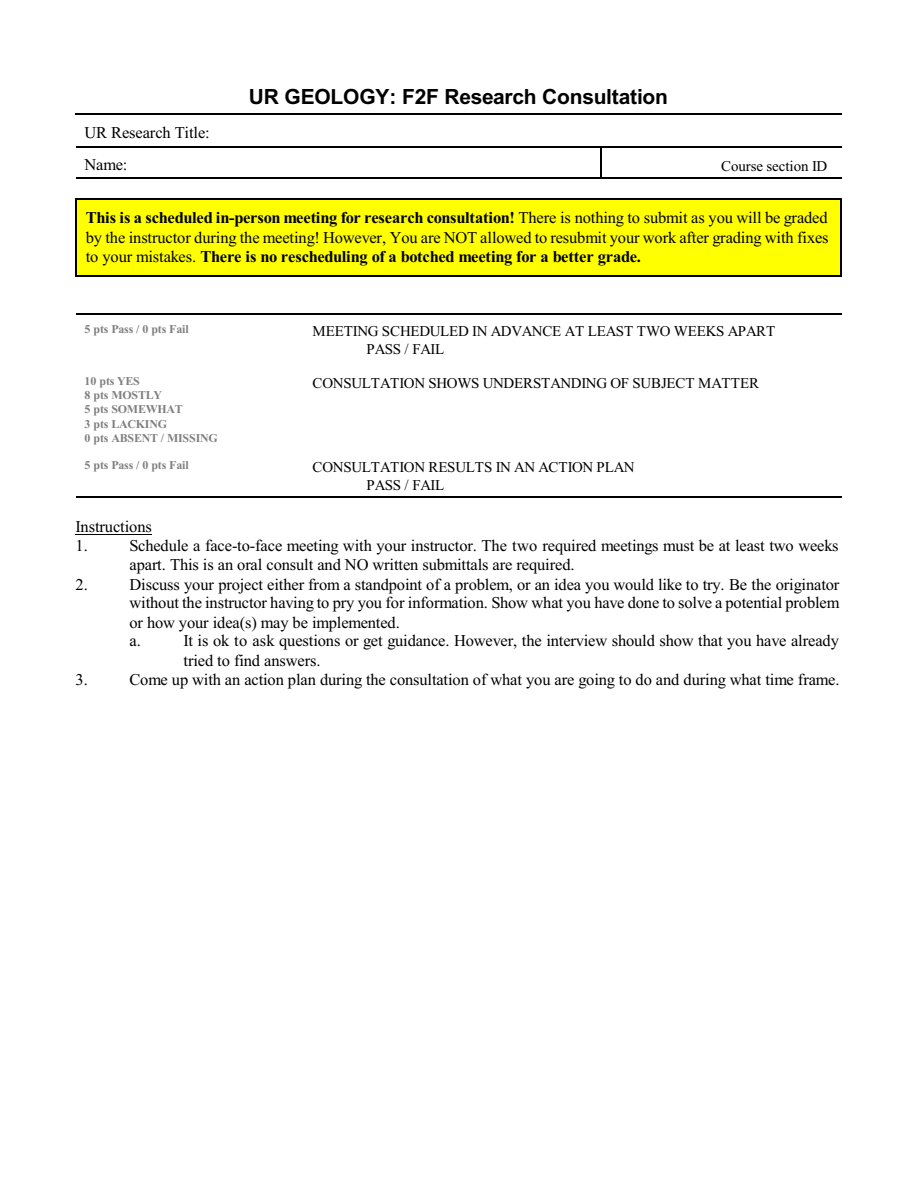
<style>
.page{position:relative;width:918px;height:1188px;background:#fff}
.page>*{position:absolute;margin:0;border:0;box-sizing:border-box;transform-origin:0 0}
.t1{font:700 21px "Arial";letter-spacing:-.01em;color:#000}
.t2{font:16.5px/19px "Times New Roman";letter-spacing:-.01em;color:#000}
.t3{font:15px/17.7px "Times New Roman";letter-spacing:-.015em;color:#000}
.t4{font:700 12px/14.1px "Times New Roman";letter-spacing:-.015em;color:#808080}
.s1{font-weight:700}
</style>
<div class="page">
<hr style="left:76px;top:113px;width:766px;height:1px;background:#000">
<hr style="left:76px;top:146px;width:524px;height:1px;background:#000">
<hr style="left:76px;top:177px;width:524px;height:1px;background:#000">
<hr style="left:601px;top:146px;width:1px;height:32px;background:#000">
<hr style="left:601px;top:146px;width:241px;height:1px;background:#000">
<hr style="left:601px;top:177px;width:241px;height:1px;background:#000">
<hr style="left:76px;top:313px;width:227px;height:1px;background:#000">
<hr style="left:304px;top:313px;width:538px;height:1px;background:#000">
<hr style="left:76px;top:496px;width:227px;height:1px;background:#000">
<hr style="left:304px;top:496px;width:538px;height:1px;background:#000">
<div style="left:76px;top:198px;width:766px;height:78px;background:#ff0"></div>
<hr style="left:76px;top:198px;width:1px;height:78px;background:#000">
<hr style="left:841px;top:198px;width:1px;height:78px;background:#000">
<hr style="left:76px;top:198px;width:766px;height:1px;background:#000">
<hr style="left:76px;top:275px;width:766px;height:1px;background:#000">
<hr style="left:76px;top:534px;width:76px;height:1px;background:#000">
<p class="t2" style="left:85px;top:118px;width:127px;line-height:32.4px">UR Research Title:<br>Name:</p>
<p class="t1" style="left:249px;top:89px;width:421px">UR GEOLOGY: F2F Research Consultation</p>
<p class="t3" style="left:721px;top:158px;width:108px">Course section ID</p>
<p class="t2" style="left:86px;top:210px;width:744px;text-align:justify"><span class="s1">This is a scheduled in-person meeting for research consultation!</span> There is nothing to submit as you will be graded by the instructor during the meeting! However, You are NOT allowed to resubmit your work after grading with fixes to your mistakes. <span class="s1">There is no rescheduling of a botched meeting for a better grade.</span></p>
<p class="t4" style="left:85px;top:323px;width:106px">5 pts Pass / 0 pts Fail</p>
<p class="t3" style="left:367px;top:324px;width:410px;text-indent:-54px">MEETING SCHEDULED IN ADVANCE AT LEAST TWO WEEKS APART<br>PASS / FAIL</p>
<p class="t4" style="left:85px;top:375px;width:135px">10 pts YES<br>8 pts MOSTLY<br>5 pts SOMEWHAT<br>3 pts LACKING<br>0 pts ABSENT / MISSING</p>
<p class="t3" style="left:313px;top:375px;width:448px">CONSULTATION SHOWS UNDERSTANDING OF SUBJECT MATTER</p>
<p class="t4" style="left:85px;top:459px;width:106px">5 pts Pass / 0 pts Fail</p>
<p class="t3" style="left:367px;top:459px;width:270px;text-indent:-54px">CONSULTATION RESULTS IN AN ACTION PLAN<br>PASS / FAIL</p>
<p class="t2" style="left:76px;top:518px;width:78px">Instructions<br>1.</p>
<p class="t2" style="left:130px;top:537px;width:710px;line-height:19.5px">Schedule a face-to-face meeting with your instructor. The two required meetings must be at least two weeks apart. This is an oral consult and NO written submittals are required.</p>
<p class="t2" style="left:76px;top:576px;width:14px">2.</p>
<p class="t2" style="left:130px;top:576px;width:711px">Discuss your project either from a standpoint of a problem, or an idea you would like to try. Be the originator without the instructor having to pry you for information. Show what you have done to solve a potential problem or how your idea(s) may be implemented.<br>a.</p>
<p class="t2" style="left:184px;top:632px;width:657px;line-height:19.8px">It is ok to ask questions or get guidance. However, the interview should show that you have already tried to find answers.</p>
<p class="t2" style="left:76px;top:672px;width:14px">3.</p>
<p class="t2" style="left:130px;top:671px;width:711px">Come up with an action plan during the consultation of what you are going to do and during what time frame.</p>
</div>
